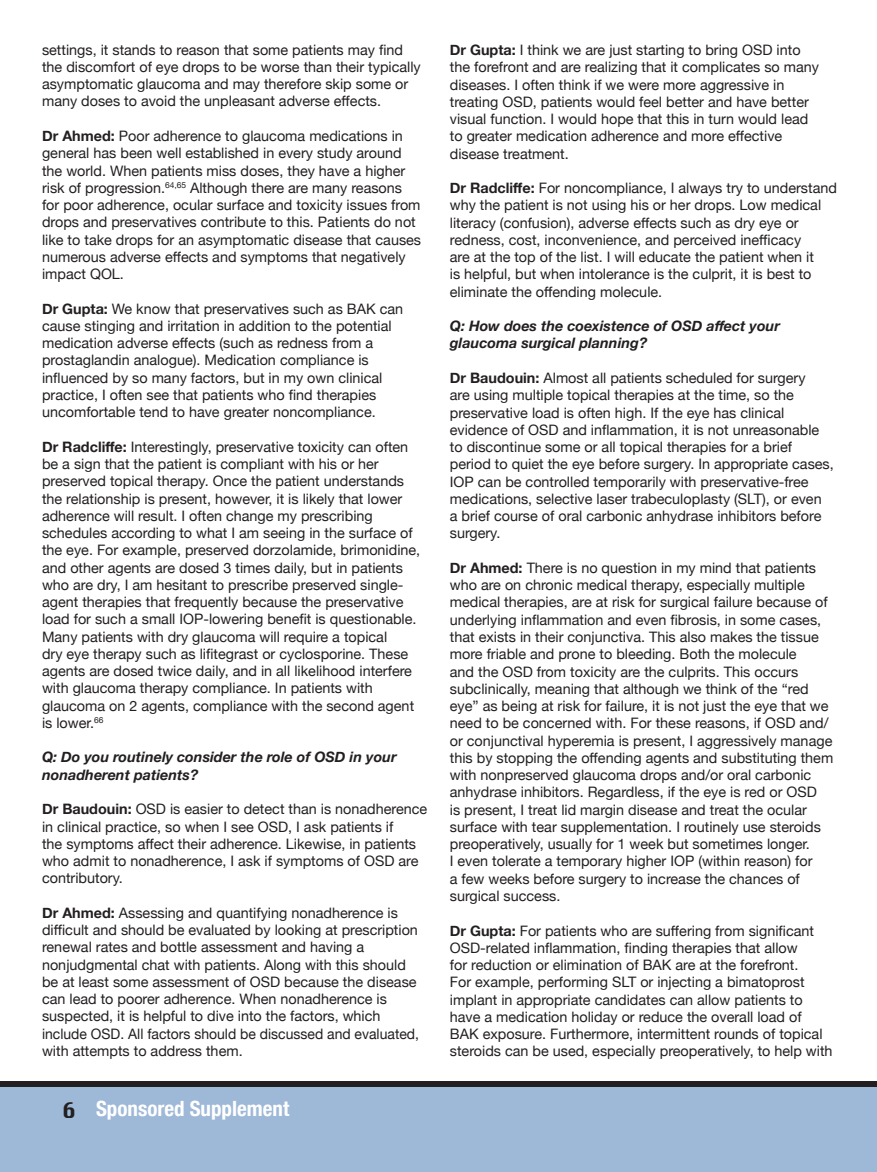
<style>
.page{position:relative;width:877px;height:1172px;background:#fff}
.page>*{position:absolute;margin:0;border:0;box-sizing:border-box;transform-origin:0 0}
.t1{font:700 condensed 21px "Helvetica Neue";color:#fff}
.t2{font:14.4px/17.2px "Helvetica Neue";color:#231f20}
.t3{font:italic 700 14.4px/17.2px "Helvetica Neue";color:#231f20}
.s1{font-weight:700}
.s2{font-family:"Krungthep";font-weight:400;font-stretch:normal;color:#231f20}
</style>
<div class="page">
<div style="left:0;top:1081px;width:877px;height:13px;background:#231f20"></div>
<div style="left:0;top:1086px;width:877px;height:85px;background:#9eb8d7"></div>
<p class="t2" style="left:42px;top:42px;width:380px">settings, it stands to reason that some patients may find the discomfort of eye drops to be worse than their typically asymptomatic glaucoma and may therefore skip some or many doses to avoid the unpleasant adverse effects.</p>
<p class="t2" style="left:42px;top:128px;width:381px"><span class="s1">Dr Ahmed:</span> Poor adherence to glaucoma medications in general has been well established in every study around the world. When patients miss doses, they have a higher risk of progression.<sup>64,65</sup> Although there are many reasons for poor adherence, ocular surface and toxicity issues from drops and preservatives contribute to this. Patients do not like to take drops for an asymptomatic disease that causes numerous adverse effects and symptoms that negatively impact QOL.</p>
<p class="t2" style="left:42px;top:300px;width:363px"><span class="s1">Dr Gupta:</span> We know that preservatives such as BAK can cause stinging and irritation in addition to the potential medication adverse effects (such as redness from a prostaglandin analogue). Medication compliance is influenced by so many factors, but in my own clinical practice, I often see that patients who find therapies uncomfortable tend to have greater noncompliance.</p>
<p class="t2" style="left:42px;top:438px;width:380px"><span class="s1">Dr Radcliffe:</span> Interestingly, preservative toxicity can often be a sign that the patient is compliant with his or her preserved topical therapy. Once the patient understands the relationship is present, however, it is likely that lower adherence will result. I often change my prescribing schedules according to what I am seeing in the surface of the eye. For example, preserved dorzolamide, brimonidine, and other agents are dosed 3 times daily, but in patients who are dry, I am hesitant to prescribe preserved single&shy;agent therapies that frequently because the preservative load for such a small IOP-lowering benefit is questionable.<br>Many patients with dry glaucoma will require a topical<br>dry eye therapy such as lifitegrast or cyclosporine. These agents are dosed twice daily, and in all likelihood interfere with glaucoma therapy compliance. In patients with glaucoma on 2 agents, compliance with the second agent</p>
<p class="t2" style="left:42px;top:714px;width:63px">is lower.<sup>66</sup></p>
<p class="t3" style="left:42px;top:748px;width:356px">Q: Do you routinely consider the role of OSD in your nonadherent patients?</p>
<p class="t2" style="left:42px;top:801px;width:387px"><span class="s1">Dr Baudouin:</span> OSD is easier to detect than is nonadherence in clinical practice, so when I see OSD, I ask patients if<br>the symptoms affect their adherence. Likewise, in patients who admit to nonadherence, I ask if symptoms of OSD are contributory.</p>
<p class="t2" style="left:42px;top:904px;width:377px"><span class="s1">Dr Ahmed:</span> Assessing and quantifying nonadherence is difficult and should be evaluated by looking at prescription renewal rates and bottle assessment and having a nonjudgmental chat with patients. Along with this should be at least some assessment of OSD because the disease can lead to poorer adherence. When nonadherence is suspected, it is helpful to dive into the factors, which</p>
<p class="t2" style="left:42px;top:1025px;width:378px">include OSD. All factors should be discussed and evaluated, with attempts to address them.</p>
<h1 class="t1" style="left:62px;top:1090px;width:229px"><span class="s2">6</span> Sponsored Supplement</h1>
<p class="t2" style="left:450px;top:42px;width:371px"><span class="s1">Dr Gupta:</span> I think we are just starting to bring OSD into the forefront and are realizing that it complicates so many diseases. I often think if we were more aggressive in</p>
<p class="t2" style="left:450px;top:94px;width:361px">treating OSD, patients would feel better and have better visual function. I would hope that this in turn would lead</p>
<p class="t2" style="left:450px;top:128px;width:334px">to greater medication adherence and more effective</p>
<p class="t2" style="left:450px;top:146px;width:120px">disease treatment.</p>
<p class="t2" style="left:450px;top:180px;width:389px"><span class="s1">Dr Radcliffe:</span> For noncompliance, I always try to understand why the patient is not using his or her drops. Low medical literacy (confusion), adverse effects such as dry eye or redness, cost, inconvenience, and perceived inefficacy<br>are at the top of the list. I will educate the patient when it<br>is helpful, but when intolerance is the culprit, it is best to eliminate the offending molecule.</p>
<p class="t3" style="left:450px;top:318px;width:332px">Q: How does the coexistence of OSD affect your glaucoma surgical planning?</p>
<p class="t2" style="left:450px;top:370px;width:385px"><span class="s1">Dr Baudouin:</span> Almost all patients scheduled for surgery<br>are using multiple topical therapies at the time, so the preservative load is often high. If the eye has clinical evidence of OSD and inflammation, it is not unreasonable to discontinue some or all topical therapies for a brief period to quiet the eye before surgery. In appropriate cases, IOP can be controlled temporarily with preservative-free medications, selective laser trabeculoplasty (SLT), or even<br>a brief course of oral carbonic anhydrase inhibitors before surgery.</p>
<p class="t2" style="left:450px;top:560px;width:385px"><span class="s1">Dr Ahmed:</span> There is no question in my mind that patients who are on chronic medical therapy, especially multiple medical therapies, are at risk for surgical failure because of underlying inflammation and even fibrosis, in some cases, that exists in their conjunctiva. This also makes the tissue more friable and prone to bleeding. Both the molecule<br>and the OSD from toxicity are the culprits. This occurs subclinically, meaning that although we think of the “red eye” as being at risk for failure, it is not just the eye that we need to be concerned with. For these reasons, if OSD and/ or conjunctival hyperemia is present, I aggressively manage this by stopping the offending agents and substituting them with nonpreserved glaucoma drops and/or oral carbonic anhydrase inhibitors. Regardless, if the eye is red or OSD<br>is present, I treat lid margin disease and treat the ocular surface with tear supplementation. I routinely use steroids preoperatively, usually for 1 week but sometimes longer.<br>I even tolerate a temporary higher IOP (within reason) for<br>a few weeks before surgery to increase the chances of surgical success.</p>
<p class="t2" style="left:450px;top:922px;width:384px"><span class="s1">Dr Gupta:</span> For patients who are suffering from significant OSD-related inflammation, finding therapies that allow<br>for reduction or elimination of BAK are at the forefront.<br>For example, performing SLT or injecting a bimatoprost implant in appropriate candidates can allow patients to have a medication holiday or reduce the overall load of BAK exposure. Furthermore, intermittent rounds of topical steroids can be used, especially preoperatively, to help with</p>
</div>
